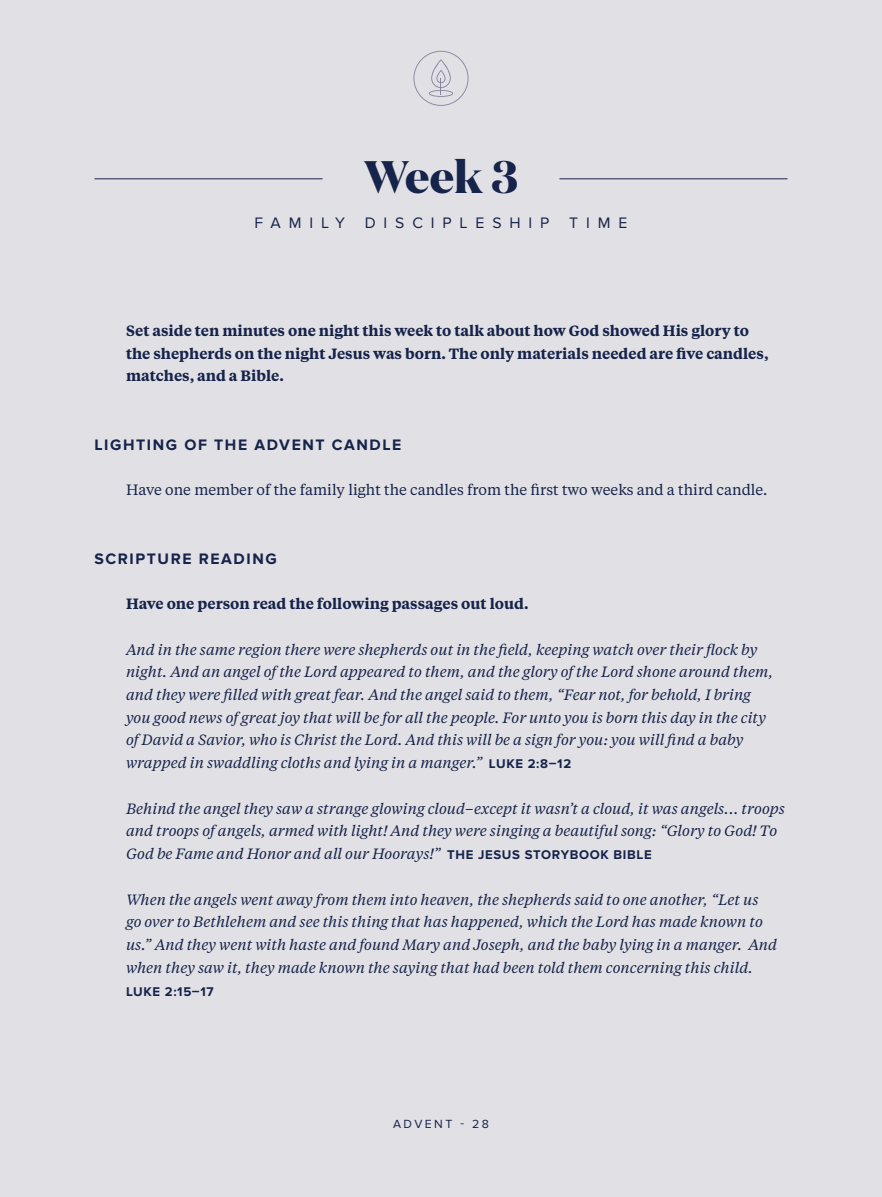
<style>
.page{position:relative;width:882px;height:1197px;background:#e1e0e5}
.page>*{position:absolute;margin:0;border:0;box-sizing:border-box;transform-origin:0 0}
.t1{font:700 45.5px "Domaine Display";color:#16234a}
.t2{font:700 15.75px "Proxima Nova";letter-spacing:.1em;color:#16234a}
.t3{font:15.75px "Proxima Nova";letter-spacing:.5em;color:#16234a}
.t4{font:italic 14.88px/22.8px "Tiempos Text";color:#16234a}
.t5{font:600 14.88px/22.8px "Tiempos Text";color:#16234a}
.t6{font:14.88px "Tiempos Text";color:#16234a}
.t7{font:700 13.12px "Proxima Nova";letter-spacing:.05em;color:#16234a}
.t8{font:12.25px "Proxima Nova";letter-spacing:.2em;color:#16234a}
.s1{font-family:"Proxima Nova";font-weight:700;font-style:normal;font-size:13.12px}
</style>
<div class="page">
<svg style="left:413px;top:51px;width:56px;height:55px"></svg>
<hr style="left:559px;top:179px;width:229px;height:1px;background:#16234a">
<hr style="left:94px;top:179px;width:229px;height:1px;background:#16234a">
<h1 class="t1" style="left:364px;top:147px;width:155px">Week 3</h1>
<p class="t3" style="left:255px;top:214px;width:92px">FAMILY</p>
<p class="t3" style="left:365px;top:214px;width:186px">DISCIPLESHIP</p>
<p class="t3" style="left:569px;top:214px;width:60px">TIME</p>
<p class="t5" style="left:126px;top:319px;width:644px">Set aside ten minutes one night this week to talk about how God showed His glory to the shepherds on the night Jesus was born. The only materials needed are five candles, matches, and a Bible.</p>
<p class="t2" style="left:94px;top:435px;width:308px">LIGHTING OF THE ADVENT CANDLE</p>
<p class="t6" style="left:126px;top:480px;width:643px">Have one member of the family light the candles from the first two weeks and a third candle.</p>
<p class="t2" style="left:94px;top:549px;width:184px">SCRIPTURE READING</p>
<p class="t5" style="left:126px;top:592px;width:404px">Have one person read the following passages out loud.</p>
<p class="t4" style="left:126px;top:637px;width:649px">And in the same region there were shepherds out in the field, keeping watch over their flock by night. And an angel of the Lord appeared to them, and the glory of the Lord shone around them, and they were filled with great fear. And the angel said to them, “Fear not, for behold, I bring you good news of great joy that will be for all the people. For unto you is born this day in the city of David a Savior, who is Christ the Lord. And this will be a sign for you: you will find a baby wrapped in swaddling cloths and lying in a manger.” <span class="s1">LUKE 2:8–12</span></p>
<p class="t4" style="left:126px;top:796px;width:660px">Behind the angel they saw a strange glowing cloud–except it wasn’t a cloud, it was angels... troops and troops of angels, armed with light! And they were singing a beautiful song: “Glory to God! To<br>God be Fame and Honor and all our Hoorays!” <span class="s1">THE JESUS STORYBOOK BIBLE</span></p>
<p class="t4" style="left:126px;top:887px;width:653px">When the angels went away from them into heaven, the shepherds said to one another, “Let us go over to Bethlehem and see this thing that has happened, which the Lord has made known to us.” And they went with haste and found Mary and Joseph, and the baby lying in a manger. And when they saw it, they made known the saying that had been told them concerning this child.</p>
<p class="t7" style="left:126px;top:984px;width:89px">LUKE 2:15–17</p>
<p class="t8" style="left:393px;top:1117px;width:97px">ADVENT - 28</p>
</div>
